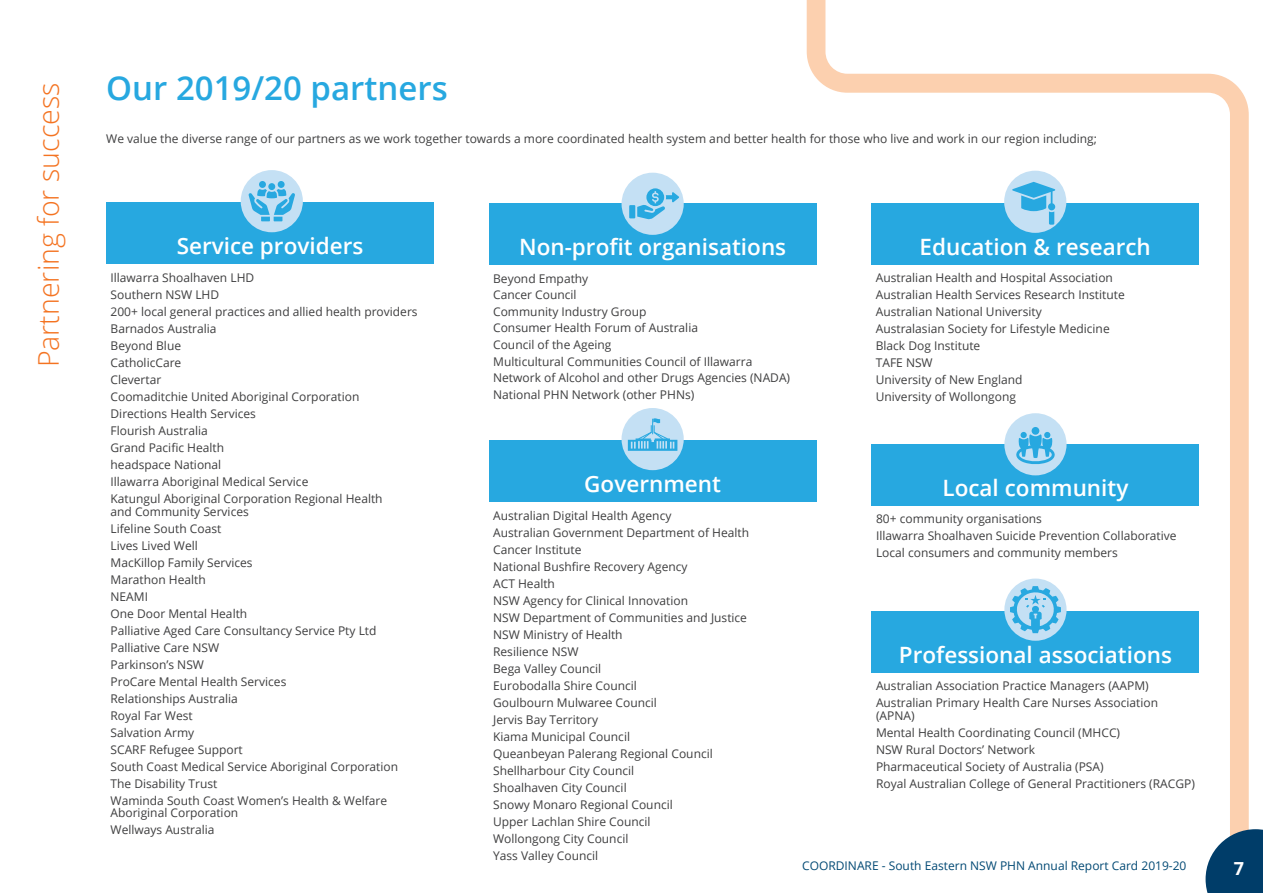
<style>
.page{position:relative;width:1263px;height:893px;background:#fff}
.page>*{position:absolute;margin:0;border:0;box-sizing:border-box;transform-origin:0 0}
.Level_2{font:600 33px "Open Sans";color:#27a8e0}
.Heading{font:300 28.5px "Open Sans";color:#f47321}
.bold_text{font:600 22.5px "Open Sans";color:#fff}
.t1{font:700 18px "Open Sans";color:#fff}
.bullets{font:12px/12.8px "Open Sans";color:#3e3e3f}
.t2{font:12px "Open Sans";color:#024974}
</style>
<div class="page">
<svg style="left:696px;top:0;width:553px;height:829px"></svg>
<div style="left:106px;top:203px;width:328px;height:61px;background:#27a8e0"></div>
<div style="left:241px;top:170px;width:62px;height:62px;background:#c4e0f4;border-radius:50%"></div>
<div style="left:259px;top:181px;width:7px;height:7px;background:#27a8e0;border-radius:50%"></div>
<div style="left:278px;top:181px;width:7px;height:7px;background:#27a8e0;border-radius:50%"></div>
<svg style="left:249px;top:189px;width:46px;height:32px"></svg>
<div style="left:268px;top:183px;width:7px;height:7px;background:#27a8e0;border-radius:50%"></div>
<div style="left:489px;top:441px;width:327px;height:61px;background:#27a8e0"></div>
<div style="left:621px;top:408px;width:63px;height:62px;background:#c4e0f4;border-radius:50%"></div>
<svg style="left:628px;top:418px;width:49px;height:33px"></svg>
<div style="left:489px;top:204px;width:327px;height:61px;background:#27a8e0"></div>
<div style="left:621px;top:173px;width:63px;height:62px;background:#c4e0f4;border-radius:50%"></div>
<div style="left:629px;top:205px;width:6px;height:13px;background:#27a8e0"></div>
<svg style="left:637px;top:188px;width:42px;height:31px"></svg>
<div style="left:871px;top:203px;width:328px;height:61px;background:#27a8e0"></div>
<div style="left:1004px;top:171px;width:62px;height:62px;background:#c4e0f4;border-radius:50%"></div>
<svg style="left:1012px;top:182px;width:43px;height:43px"></svg>
<div style="left:872px;top:611px;width:327px;height:61px;background:#27a8e0"></div>
<div style="left:1004px;top:579px;width:62px;height:62px;background:#c4e0f4;border-radius:50%"></div>
<svg style="left:1010px;top:586px;width:51px;height:47px"></svg>
<div style="left:872px;top:444px;width:327px;height:61px;background:#27a8e0"></div>
<div style="left:1004px;top:413px;width:62px;height:62px;background:#c4e0f4;border-radius:50%"></div>
<svg style="left:1016px;top:427px;width:39px;height:37px"></svg>
<svg style="left:1205px;top:829px;width:58px;height:64px;background:#285b7f"></svg>
<p class="Heading" style="left:29px;top:367px;width:286px;rotate:-90deg">Partnering for success</p>
<p class="Level_2" style="left:106px;top:65px;width:343px">Our 2019/20 partners</p>
<p class="bullets" style="left:106px;top:132px;width:992px">We value the diverse range of our partners as we work together towards a more coordinated health system and better health for those who live and work in our region including;</p>
<p class="bold_text" style="left:177px;top:231px;width:188px">Service providers</p>
<p class="bullets" style="left:111px;top:271px;width:145px">Illawarra Shoalhaven LHD</p>
<p class="bullets" style="left:111px;top:288px;width:110px">Southern NSW LHD</p>
<p class="bullets" style="left:111px;top:305px;width:309px">200+ local general practices and allied health providers</p>
<p class="bullets" style="left:111px;top:322px;width:108px">Barnados Australia</p>
<p class="bullets" style="left:111px;top:339px;width:72px">Beyond Blue</p>
<p class="bullets" style="left:111px;top:356px;width:72px">CatholicCare</p>
<p class="bullets" style="left:111px;top:373px;width:52px">Clevertar</p>
<p class="bullets" style="left:111px;top:390px;width:250px">Coomaditchie United Aboriginal Corporation</p>
<p class="bullets" style="left:111px;top:407px;width:147px">Directions Health Services</p>
<p class="bullets" style="left:111px;top:424px;width:99px">Flourish Australia</p>
<p class="bullets" style="left:111px;top:441px;width:115px">Grand Pacific Health</p>
<p class="bullets" style="left:111px;top:458px;width:112px">headspace National</p>
<p class="bullets" style="left:111px;top:475px;width:199px">Illawarra Aboriginal Medical Service</p>
<p class="bullets" style="left:111px;top:492px;width:274px">Katungul Aboriginal Corporation Regional Health and Community Services</p>
<p class="bullets" style="left:111px;top:522px;width:112px">Lifeline South Coast</p>
<p class="bullets" style="left:111px;top:539px;width:89px">Lives Lived Well</p>
<p class="bullets" style="left:111px;top:556px;width:144px">MacKillop Family Services</p>
<p class="bullets" style="left:111px;top:573px;width:97px">Marathon Health</p>
<p class="bullets" style="left:111px;top:590px;width:39px">NEAMI</p>
<p class="bullets" style="left:111px;top:607px;width:138px">One Door Mental Health</p>
<p class="bullets" style="left:111px;top:624px;width:267px">Palliative Aged Care Consultancy Service Pty Ltd</p>
<p class="bullets" style="left:111px;top:641px;width:110px">Palliative Care NSW</p>
<p class="bullets" style="left:111px;top:658px;width:95px">Parkinson’s NSW</p>
<p class="bullets" style="left:111px;top:675px;width:177px">ProCare Mental Health Services</p>
<p class="bullets" style="left:111px;top:692px;width:129px">Relationships Australia</p>
<p class="bullets" style="left:111px;top:709px;width:84px">Royal Far West</p>
<p class="bullets" style="left:111px;top:726px;width:85px">Salvation Army</p>
<p class="bullets" style="left:111px;top:743px;width:134px">SCARF Refugee Support</p>
<p class="bullets" style="left:111px;top:760px;width:289px">South Coast Medical Service Aboriginal Corporation</p>
<p class="bullets" style="left:111px;top:777px;width:108px">The Disability Trust</p>
<p class="bullets" style="left:111px;top:794px;width:278px">Waminda South Coast Women’s Health &amp; Welfare<br>Aboriginal Corporation</p>
<p class="bullets" style="left:111px;top:823px;width:106px">Wellways Australia</p>
<p class="bold_text" style="left:919px;top:231px;width:233px">Education &amp; research</p>
<p class="bullets" style="left:876px;top:271px;width:239px">Australian Health and Hospital Association</p>
<p class="bullets" style="left:876px;top:288px;width:250px">Australian Health Services Research Institute</p>
<p class="bullets" style="left:876px;top:305px;width:167px">Australian National University</p>
<p class="bullets" style="left:876px;top:322px;width:235px">Australasian Society for Lifestyle Medicine</p>
<p class="bullets" style="left:876px;top:339px;width:106px">Black Dog Institute</p>
<p class="bullets" style="left:876px;top:356px;width:58px">TAFE NSW</p>
<p class="bullets" style="left:876px;top:373px;width:148px">University of New England</p>
<p class="bullets" style="left:876px;top:390px;width:142px">University of Wollongong</p>
<p class="bold_text" style="left:519px;top:232px;width:269px">Non-profit organisations</p>
<p class="bullets" style="left:493px;top:272px;width:97px">Beyond Empathy</p>
<p class="bullets" style="left:493px;top:288px;width:85px">Cancer Council</p>
<p class="bullets" style="left:493px;top:305px;width:155px">Community Industry Group</p>
<p class="bullets" style="left:493px;top:321px;width:206px">Consumer Health Forum of Australia</p>
<p class="bullets" style="left:493px;top:338px;width:120px">Council of the Ageing</p>
<p class="bullets" style="left:493px;top:354px;width:261px">Multicultural Communities Council of Illawarra</p>
<p class="bullets" style="left:493px;top:371px;width:298px">Network of Alcohol and other Drugs Agencies (NADA)</p>
<p class="bullets" style="left:493px;top:388px;width:203px">National PHN Network (other PHNs)</p>
<p class="bold_text" style="left:584px;top:468px;width:138px">Government</p>
<p class="bullets" style="left:493px;top:509px;width:180px">Australian Digital Health Agency</p>
<p class="bullets" style="left:493px;top:526px;width:257px">Australian Government Department of Health</p>
<p class="bullets" style="left:493px;top:543px;width:90px">Cancer Institute</p>
<p class="bullets" style="left:493px;top:560px;width:196px">National Bushfire Recovery Agency</p>
<p class="bullets" style="left:493px;top:577px;width:63px">ACT Health</p>
<p class="bullets" style="left:493px;top:594px;width:196px">NSW Agency for Clinical Innovation</p>
<p class="bullets" style="left:493px;top:611px;width:255px">NSW Department of Communities and Justice</p>
<p class="bullets" style="left:493px;top:628px;width:131px">NSW Ministry of Health</p>
<p class="bullets" style="left:493px;top:645px;width:87px">Resilience NSW</p>
<p class="bullets" style="left:493px;top:662px;width:110px">Bega Valley Council</p>
<p class="bullets" style="left:493px;top:679px;width:145px">Eurobodalla Shire Council</p>
<p class="bullets" style="left:493px;top:696px;width:165px">Goulbourn Mulwaree Council</p>
<p class="bullets" style="left:493px;top:713px;width:106px">Jervis Bay Territory</p>
<p class="bullets" style="left:493px;top:730px;width:138px">Kiama Municipal Council</p>
<p class="bullets" style="left:493px;top:747px;width:221px">Queanbeyan Palerang Regional Council</p>
<p class="bullets" style="left:493px;top:764px;width:143px">Shellharbour City Council</p>
<p class="bullets" style="left:493px;top:781px;width:135px">Shoalhaven City Council</p>
<p class="bullets" style="left:493px;top:798px;width:181px">Snowy Monaro Regional Council</p>
<p class="bullets" style="left:493px;top:815px;width:159px">Upper Lachlan Shire Council</p>
<p class="bullets" style="left:493px;top:832px;width:137px">Wollongong City Council</p>
<p class="bullets" style="left:493px;top:849px;width:107px">Yass Valley Council</p>
<p class="bold_text" style="left:942px;top:472px;width:187px">Local community</p>
<p class="bullets" style="left:876px;top:512px;width:167px">80+ community organisations</p>
<p class="bullets" style="left:876px;top:529px;width:302px">Illawarra Shoalhaven Suicide Prevention Collaborative</p>
<p class="bullets" style="left:876px;top:546px;width:243px">Local consumers and community members</p>
<p class="bold_text" style="left:899px;top:639px;width:275px">Professional associations</p>
<p class="bullets" style="left:876px;top:679px;width:274px">Australian Association Practice Managers (AAPM)</p>
<p class="bullets" style="left:876px;top:696px;width:283px">Australian Primary Health Care Nurses Association (APNA)</p>
<p class="bullets" style="left:876px;top:726px;width:246px">Mental Health Coordinating Council (MHCC)</p>
<p class="bullets" style="left:876px;top:743px;width:161px">NSW Rural Doctors’ Network</p>
<p class="bullets" style="left:876px;top:760px;width:229px">Pharmaceutical Society of Australia (PSA)</p>
<p class="bullets" style="left:876px;top:777px;width:320px">Royal Australian College of General Practitioners (RACGP)</p>
<p class="t2" style="left:802px;top:858px;width:386px">COORDINARE - South Eastern NSW PHN Annual Report Card 2019-20</p>
<h3 class="t1" style="left:1234px;top:856px;width:12px">7</h3>
</div>
